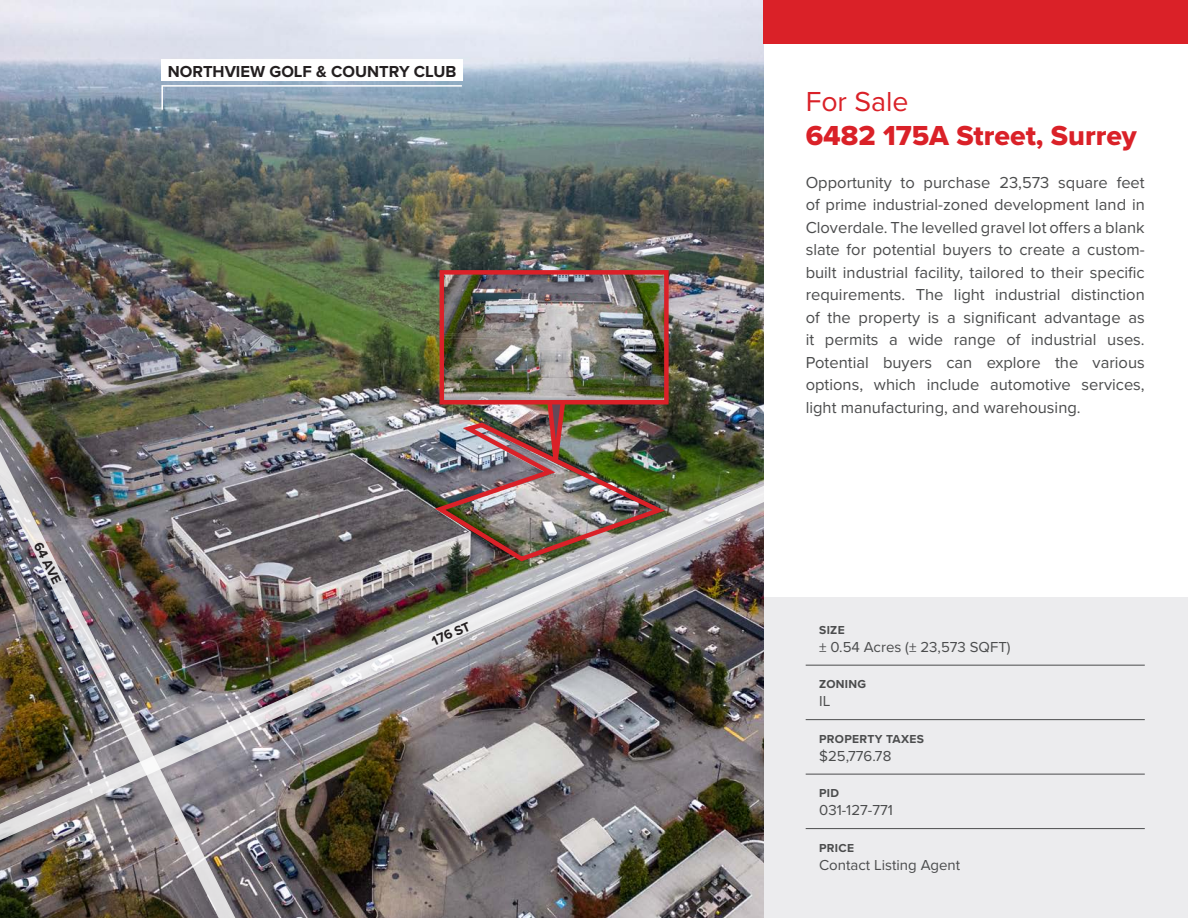
<style>
.page{position:relative;width:1188px;height:918px;background:#fff}
.page>*{position:absolute;margin:0;border:0;box-sizing:border-box;transform-origin:0 0}
.Street_Title{font:28.5px "Proxima Nova Extrabld";color:#da2128}
.Street_Title-2{font:28.5px "Proxima Nova";color:#da2128}
.Body{font:16.5px/22.5px "Proxima Nova";color:#4b4c4d;text-align:justify}
.t1{font:700 16.5px "Proxima Nova";color:#231f20}
.Four_Bullets{font:15px "Proxima Nova";color:#4b4c4d}
.t2{font:700 13.5px "Proxima Nova";color:#231f20}
.Four_Bullets-2{font:700 12px "Proxima Nova";letter-spacing:.025em;color:#4b4c4d}
</style>
<div class="page">
<div style="left:763px;top:597px;width:425px;height:321px;background:#ececee"></div>
<hr style="left:806px;top:665px;width:339px;height:1px;background:#4b4c4d">
<hr style="left:806px;top:719px;width:339px;height:1px;background:#4b4c4d">
<hr style="left:806px;top:774px;width:339px;height:1px;background:#4b4c4d">
<hr style="left:806px;top:828px;width:339px;height:1px;background:#4b4c4d">
<img style="left:0;top:0;width:763px;height:918px">
<img style="left:267px;top:483px;width:497px;height:396px">
<img style="left:0;top:365px;width:267px;height:553px">
<div style="left:161px;top:59px;width:302px;height:22px;background:#fff"></div>
<svg style="left:161px;top:84px;width:302px;height:27px;background:#94a9bb"></svg>
<img style="left:445px;top:275px;width:219px;height:121px">
<div style="left:440px;top:270px;width:229px;height:134px;border:4px solid #da2128"></div>
<img style="left:430px;top:396px;width:240px;height:168px">
<div style="left:763px;top:0;width:425px;height:43px;background:#da2128"></div>
<p class="t1" style="left:168px;top:61px;width:290px">NORTHVIEW GOLF &amp; COUNTRY CLUB</p>
<p class="t2" style="left:45px;top:539px;width:47px;rotate:63deg">64 AVE</p>
<p class="t2" style="left:429px;top:634px;width:42px;rotate:-23deg">176 ST</p>
<p class="Street_Title-2" style="left:806px;top:84px;width:104px">For Sale</p>
<p class="Street_Title" style="left:806px;top:114px;width:333px">6482 175A Street, Surrey</p>
<p class="Body" style="left:806px;top:171px;width:341px">Opportunity to purchase 23,573 square feet of prime industrial-zoned development land in Cloverdale. The levelled gravel lot offers a blank slate for potential buyers to create a custom&shy;built industrial facility, tailored to their specific requirements. The light industrial distinction of the property is a significant advantage as it permits a wide range of industrial uses.<br>Potential buyers can explore the various options, which include automotive services, light manufacturing, and warehousing.</p>
<p class="Four_Bullets-2" style="left:819px;top:623px;width:27px">SIZE</p>
<p class="Four_Bullets" style="left:819px;top:638px;width:193px">± 0.54 Acres (± 23,573 SQFT)</p>
<p class="Four_Bullets-2" style="left:819px;top:677px;width:49px">ZONING</p>
<p class="Four_Bullets" style="left:819px;top:692px;width:13px">IL</p>
<p class="Four_Bullets-2" style="left:819px;top:731px;width:106px">PROPERTY TAXES</p>
<p class="Four_Bullets" style="left:819px;top:747px;width:74px">$25,776.78</p>
<p class="Four_Bullets-2" style="left:819px;top:786px;width:21px">PID</p>
<p class="Four_Bullets" style="left:819px;top:801px;width:75px">031-127-771</p>
<p class="Four_Bullets-2" style="left:819px;top:840px;width:36px">PRICE</p>
<p class="Four_Bullets" style="left:819px;top:856px;width:143px">Contact Listing Agent</p>
</div>
